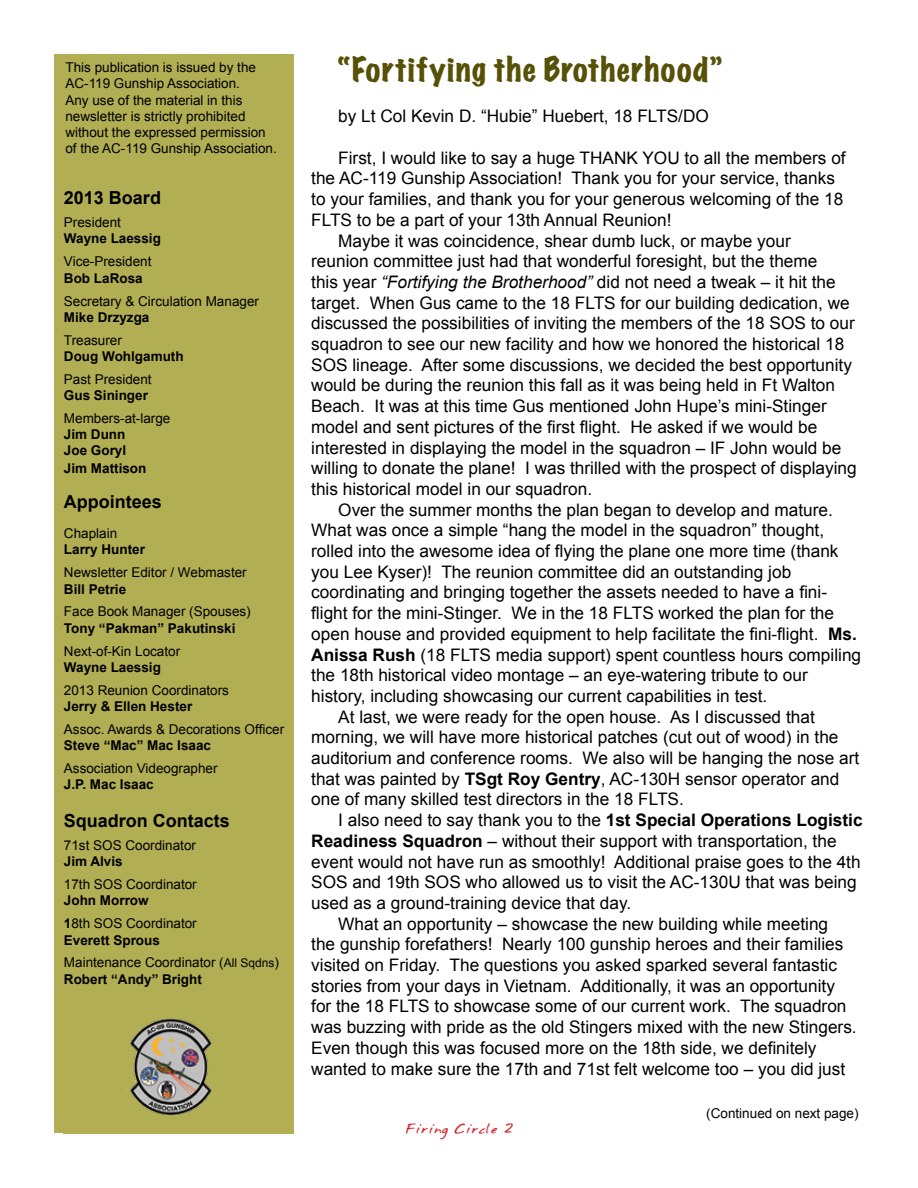
<style>
.page{position:relative;width:918px;height:1188px;background:#fff}
.page>*{position:absolute;margin:0;border:0;box-sizing:border-box;transform-origin:0 0}
.t1{font:expanded 30px "Marker Felt";letter-spacing:.04em;color:#575107}
.t2{font:700 18px "Arial";color:#000}
.t3{font:17.25px "Arial";color:#000}
.t4{font:700 17.25px "Arial";color:#000}
.t5{font:13.5px/16.2px "Arial";color:#000}
.t6{font:700 13.5px/16.2px "Arial";color:#000}
.t7{font:12px "Annifont";color:#d2232a}
.s1{font-weight:700}
.s2{font-size:12px}
.s3{font-style:italic}
.s4{font-weight:400}
</style>
<div class="page">
<div style="left:54px;top:55px;width:239px;height:1078px;background:#b2ae53"></div>
<div style="left:64px;top:191px;width:230px;height:942px;background:#b2ae53"></div>
<img style="left:129px;top:1018px;width:83px;height:98px">
<p class="t5" style="left:65px;top:59px;width:213px">This publication is issued by the<br>AC-119 Gunship Association.<br>Any use of the material in this newsletter is strictly prohibited without the expressed permission of the AC-119 Gunship Association.</p>
<p class="t2" style="left:64px;top:186px;width:99px">2013 Board</p>
<p class="t5" style="left:64px;top:215px;width:59px">President</p>
<p class="t6" style="left:64px;top:231px;width:99px">Wayne Laessig</p>
<p class="t5" style="left:64px;top:254px;width:89px">Vice-President</p>
<p class="t6" style="left:64px;top:270px;width:80px">Bob LaRosa</p>
<p class="t5" style="left:64px;top:293px;width:197px">Secretary &amp; Circulation Manager</p>
<p class="t6" style="left:64px;top:309px;width:87px">Mike Drzyzga</p>
<p class="t5" style="left:64px;top:332px;width:60px">Treasurer</p>
<p class="t6" style="left:64px;top:348px;width:121px">Doug Wohlgamuth</p>
<p class="t5" style="left:64px;top:371px;width:89px">Past President</p>
<p class="t6" style="left:64px;top:388px;width:86px">Gus Sininger</p>
<p class="t5" style="left:64px;top:410px;width:108px">Members-at-large</p>
<p class="t6" style="left:64px;top:427px;width:64px">Jim Dunn<br>Joe Goryl</p>
<p class="t6" style="left:64px;top:461px;width:84px">Jim Mattison</p>
<p class="t2" style="left:64px;top:490px;width:100px">Appointees</p>
<p class="t5" style="left:64px;top:525px;width:55px">Chaplain</p>
<p class="t6" style="left:64px;top:542px;width:83px">Larry Hunter</p>
<p class="t5" style="left:64px;top:565px;width:184px">Newsletter Editor / Webmaster</p>
<p class="t6" style="left:64px;top:581px;width:64px">Bill Petrie</p>
<p class="t5" style="left:64px;top:604px;width:188px">Face Book Manager (Spouses)</p>
<p class="t6" style="left:64px;top:620px;width:173px">Tony “Pakman” Pakutinski</p>
<p class="t5" style="left:64px;top:643px;width:118px">Next-of-Kin Locator</p>
<p class="t6" style="left:64px;top:659px;width:99px">Wayne Laessig</p>
<p class="t5" style="left:64px;top:682px;width:167px">2013 Reunion Coordinators</p>
<p class="t6" style="left:64px;top:699px;width:130px">Jerry &amp; Ellen Hester</p>
<p class="t5" style="left:64px;top:721px;width:222px">Assoc. Awards &amp; Decorations Officer</p>
<p class="t6" style="left:64px;top:738px;width:149px">Steve “Mac” Mac Isaac</p>
<p class="t5" style="left:64px;top:760px;width:155px">Association Videographer</p>
<p class="t6" style="left:64px;top:777px;width:91px">J.P. Mac Isaac</p>
<p class="t2" style="left:64px;top:809px;width:168px">Squadron Contacts</p>
<p class="t5" style="left:64px;top:837px;width:134px">71st SOS Coordinator</p>
<p class="t6" style="left:64px;top:854px;width:60px">Jim Alvis</p>
<p class="t5" style="left:64px;top:876px;width:134px">17th SOS Coordinator</p>
<p class="t5" style="left:64px;top:889px;width:134px;line-height:23px"><span class="s1">John Morrow<br>1</span>8th SOS Coordinator</p>
<p class="t5" style="left:64px;top:928px;width:217px;line-height:23px"><span class="s1">Everett Sprous<br></span>Maintenance Coordinator (<span class="s2">All Sqdns</span>)</p>
<p class="t6" style="left:64px;top:971px;width:139px">Robert “Andy” Bright</p>
<h1 class="t1" style="left:338px;top:47px;width:385px">“Fortifying the Brotherhood”</h1>
<p class="t3" style="left:338px;top:105px;width:372px">by Lt Col Kevin D. “Hubie” Huebert, 18 FLTS/DO</p>
<p class="t3" style="left:338px;top:146px;width:509px">First, I would like to say a huge THANK YOU to all the members of</p>
<p class="t3" style="left:311px;top:167px;width:525px">the AC-119 Gunship Association! Thank you for your service, thanks</p>
<p class="t3" style="left:311px;top:188px;width:534px">to your families, and thank you for your generous welcoming of the 18</p>
<p class="t3" style="left:311px;top:209px;width:362px">FLTS to be a part of your 13th Annual Reunion!</p>
<p class="t3" style="left:338px;top:229px;width:454px">Maybe it was coincidence, shear dumb luck, or maybe your</p>
<p class="t3" style="left:311px;top:250px;width:508px">reunion committee just had that wonderful foresight, but the theme</p>
<p class="t3" style="left:311px;top:271px;width:526px">this year <span class="s3">“Fortifying the Brotherhood”</span> did not need a tweak – it hit the</p>
<p class="t3" style="left:311px;top:291px;width:540px">target. When Gus came to the 18 FLTS for our building dedication, we</p>
<p class="t3" style="left:311px;top:312px;width:545px">discussed the possibilities of inviting the members of the 18 SOS to our</p>
<p class="t3" style="left:311px;top:333px;width:535px">squadron to see our new facility and how we honored the historical 18</p>
<p class="t3" style="left:311px;top:353px;width:542px">SOS lineage. After some discussions, we decided the best opportunity</p>
<p class="t3" style="left:311px;top:374px;width:525px">would be during the reunion this fall as it was being held in Ft Walton</p>
<p class="t3" style="left:311px;top:395px;width:517px">Beach. It was at this time Gus mentioned John Hupe’s mini-Stinger</p>
<p class="t3" style="left:311px;top:416px;width:508px">model and sent pictures of the first flight. He asked if we would be</p>
<p class="t3" style="left:311px;top:436px;width:532px">interested in displaying the model in the squadron – IF John would be</p>
<p class="t3" style="left:311px;top:457px;width:547px">willing to donate the plane! I was thrilled with the prospect of displaying</p>
<p class="t3" style="left:311px;top:478px;width:282px">this historical model in our squadron.</p>
<p class="t3" style="left:338px;top:498px;width:496px">Over the summer months the plan began to develop and mature.</p>
<p class="t3" style="left:311px;top:519px;width:514px">What was once a simple “hang the model in the squadron” thought,</p>
<p class="t3" style="left:311px;top:540px;width:529px">rolled into the awesome idea of flying the plane one more time (thank</p>
<p class="t3" style="left:311px;top:560px;width:482px">you Lee Kyser)! The reunion committee did an outstanding job</p>
<p class="t3" style="left:311px;top:581px;width:517px">coordinating and bringing together the assets needed to have a fini-</p>
<p class="t3" style="left:311px;top:602px;width:524px">flight for the mini-Stinger. We in the 18 FLTS worked the plan for the</p>
<p class="t3" style="left:311px;top:623px;width:547px">open house and provided equipment to help facilitate the fini-flight. <span class="s1">Ms.</span></p>
<p class="t3" style="left:311px;top:643px;width:551px"><span class="s1">Anissa Rush</span> (18 FLTS media support) spent countless hours compiling</p>
<p class="t3" style="left:311px;top:664px;width:498px">the 18th historical video montage – an eye-watering tribute to our</p>
<p class="t3" style="left:311px;top:685px;width:458px">history, including showcasing our current capabilities in test.</p>
<p class="t3" style="left:338px;top:705px;width:478px">At last, we were ready for the open house. As I discussed that</p>
<p class="t3" style="left:311px;top:726px;width:529px">morning, we will have more historical patches (cut out of wood) in the</p>
<p class="t3" style="left:311px;top:747px;width:550px">auditorium and conference rooms. We also will be hanging the nose art</p>
<p class="t3" style="left:311px;top:767px;width:530px">that was painted by <span class="s1">TSgt Roy Gentry</span>, AC-130H sensor operator and</p>
<p class="t3" style="left:311px;top:788px;width:374px">one of many skilled test directors in the 18 FLTS.</p>
<p class="t4" style="left:338px;top:809px;width:526px"><span class="s4">I also need to say thank you to the</span> 1st Special Operations Logistic</p>
<p class="t3" style="left:311px;top:830px;width:527px"><span class="s1">Readiness Squadron</span> – without their support with transportation, the</p>
<p class="t3" style="left:311px;top:850px;width:551px">event would not have run as smoothly! Additional praise goes to the 4th</p>
<p class="t3" style="left:311px;top:871px;width:547px">SOS and 19th SOS who allowed us to visit the AC-130U that was being</p>
<p class="t3" style="left:311px;top:892px;width:321px">used as a ground-training device that day.</p>
<p class="t3" style="left:338px;top:912px;width:491px">What an opportunity – showcase the new building while meeting</p>
<p class="t3" style="left:311px;top:933px;width:534px">the gunship forefathers! Nearly 100 gunship heroes and their families</p>
<p class="t3" style="left:311px;top:954px;width:527px">visited on Friday. The questions you asked sparked several fantastic</p>
<p class="t3" style="left:311px;top:974px;width:525px">stories from your days in Vietnam. Additionally, it was an opportunity</p>
<p class="t3" style="left:311px;top:995px;width:537px">for the 18 FLTS to showcase some of our current work. The squadron</p>
<p class="t3" style="left:311px;top:1016px;width:547px">was buzzing with pride as the old Stingers mixed with the new Stingers.</p>
<p class="t3" style="left:311px;top:1037px;width:507px">Even though this was focused more on the 18th side, we definitely</p>
<p class="t3" style="left:311px;top:1057px;width:536px">wanted to make sure the 17th and 71st felt welcome too – you did just</p>
<p class="t5" style="left:706px;top:1105px;width:154px">(Continued on next page)</p>
<p class="t7" style="left:404px;top:1118px;width:111px">Firing Circle 2</p>
</div>
